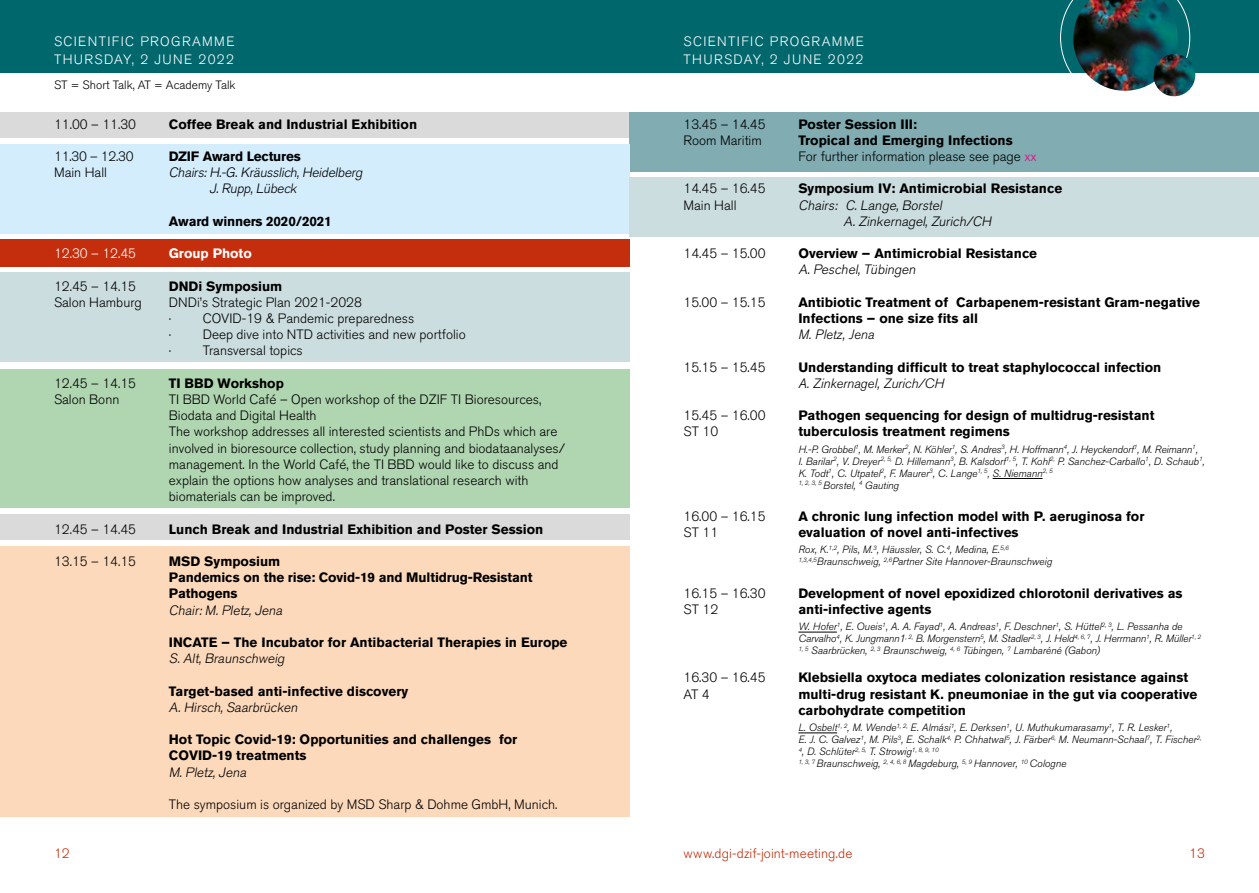
<style>
.page{position:relative;width:1259px;height:893px;background:#fff}
.page>*{position:absolute;margin:0;border:0;box-sizing:border-box;transform-origin:0 0}
.t1{font:700 13.5px/16.2px "Akzidenz Grotesk BQ";color:#000}
.t2{font:300 13.5px/16.2px "Akzidenz Grotesk BQ";color:#000}
.t3{font:italic 300 13.5px/16.2px "Akzidenz Grotesk BQ";color:#000}
.t4{font:300 13.5px/18px "Akzidenz Grotesk BQ";letter-spacing:.1em;color:#fff}
.t5{font:italic 300 13.5px "Akzidenz Grotesk BQ";color:#000}
.t6{font:300 13.5px "Akzidenz Grotesk BQ";letter-spacing:.005em;color:#c42e0c}
.t7{font:700 13.5px "Akzidenz Grotesk BQ";color:#fff}
.t8{font:300 12px "Akzidenz Grotesk BQ";color:#000}
.t9{font:italic 300 10.5px/12px "Akzidenz Grotesk BQ";color:#000}
.s1{font-weight:700}
.s2{color:#e6007d}
</style>
<div class="page">
<div style="left:0;top:0;width:1259px;height:72px;background:#00676d"></div>
<svg style="left:1060px;top:10px;width:130px;height:63px"></svg>
<div style="left:0;top:112px;width:629px;height:25px;background:#dadada"></div>
<div style="left:0;top:369px;width:629px;height:138px;background:#b0d6b1"></div>
<div style="left:629px;top:112px;width:630px;height:59px;background:#80acb2"></div>
<div style="left:0;top:514px;width:629px;height:26px;background:#dadada"></div>
<div style="left:0;top:144px;width:629px;height:89px;background:#d4edfc"></div>
<div style="left:0;top:239px;width:629px;height:28px;background:#c42e0c"></div>
<div style="left:0;top:272px;width:629px;height:90px;background:#ccdde0"></div>
<div style="left:0;top:546px;width:629px;height:270px;background:#fcd9bb"></div>
<div style="left:629px;top:177px;width:630px;height:59px;background:#ccdde0"></div>
<hr style="left:992px;top:478px;width:50px;height:1px;background:#000">
<hr style="left:798px;top:632px;width:39px;height:1px;background:#000">
<hr style="left:798px;top:733px;width:39px;height:1px;background:#000">
<img style="left:1066px;top:0;width:119px;height:91px">
<img style="left:1150px;top:54px;width:48px;height:43px">
<p class="t4" style="left:54px;top:32px;width:182px">SCIENTIFIC PROGRAMME<br>THURSDAY, 2 JUNE 2022</p>
<p class="t8" style="left:54px;top:78px;width:183px">ST = Short Talk, AT = Academy Talk</p>
<p class="t2" style="left:54px;top:116px;width:84px">11.00 – 11.30</p>
<p class="t1" style="left:169px;top:116px;width:250px">Coffee Break and Industrial Exhibition</p>
<p class="t2" style="left:54px;top:148px;width:81px">11.30 – 12.30</p>
<p class="t1" style="left:169px;top:148px;width:133px">DZIF Award Lectures</p>
<p class="t2" style="left:54px;top:165px;width:54px">Main Hall</p>
<p class="t3" style="left:209px;top:165px;width:157px;text-indent:-41px">Chairs:H.-G.Kräusslich,Heidelberg<br>J.Rupp,Lübeck</p>
<p class="t1" style="left:169px;top:213px;width:164px">Award winners 2020/2021</p>
<p class="t4" style="left:54px;top:245px;width:84px">12.30 – 12.45</p>
<p class="t7" style="left:169px;top:246px;width:84px">Group Photo</p>
<p class="t2" style="left:54px;top:278px;width:84px">12.45 – 14.15</p>
<p class="t1" style="left:169px;top:278px;width:115px">DNDi Symposium</p>
<p class="t2" style="left:54px;top:294px;width:89px">Salon Hamburg</p>
<p class="t2" style="left:169px;top:294px;width:298px">DNDi’s Strategic Plan 2021-2028<br>· COVID-19 &amp; Pandemic preparedness<br>· Deep dive into NTD activities and new portfolio · Transversal topics</p>
<p class="t2" style="left:54px;top:375px;width:84px">12.45 – 14.15</p>
<p class="t1" style="left:169px;top:375px;width:117px">TI BBD Workshop</p>
<p class="t2" style="left:54px;top:391px;width:67px">Salon Bonn</p>
<p class="t2" style="left:169px;top:391px;width:398px">TI BBD World Café – Open workshop of the DZIF TI Bioresources, Biodata and Digital Health<br>The workshop addresses all interested scientists and PhDs which are involved in bioresource collection, study planning and biodataanalyses/ management. In the World Café, the TI BBD would like to discuss and explain the options how analyses and translational research with biomaterials can be improved.</p>
<p class="t2" style="left:54px;top:521px;width:84px">12.45 – 14.45</p>
<p class="t1" style="left:169px;top:521px;width:376px">Lunch Break and Industrial Exhibition and Poster Session</p>
<p class="t2" style="left:54px;top:553px;width:84px">13.15 – 14.15</p>
<p class="t1" style="left:169px;top:553px;width:365px">MSD Symposium<br>Pandemics on the rise: Covid-19 and Multidrug-Resistant<br>Pathogens</p>
<p class="t3" style="left:169px;top:602px;width:118px">Chair:M.Pletz,Jena</p>
<p class="t1" style="left:169px;top:634px;width:400px">INCATE – The Incubator for Antibacterial Therapies in Europe</p>
<p class="t3" style="left:169px;top:651px;width:120px">S.Alt,Braunschweig</p>
<p class="t1" style="left:169px;top:683px;width:241px">Target-based anti-infective discovery</p>
<p class="t3" style="left:169px;top:699px;width:133px">A.Hirsch,Saarbrücken</p>
<p class="t1" style="left:169px;top:731px;width:350px">Hot Topic Covid-19: Opportunities and challenges for<br>COVID-19 treatments</p>
<p class="t3" style="left:169px;top:764px;width:82px">M.Pletz,Jena</p>
<p class="t2" style="left:169px;top:796px;width:390px">The symposium is organized by MSD Sharp &amp; Dohme GmbH, Munich.</p>
<p class="t4" style="left:683px;top:32px;width:182px">SCIENTIFIC PROGRAMME<br>THURSDAY, 2 JUNE 2022</p>
<p class="t2" style="left:683px;top:116px;width:84px">13.45 – 14.45</p>
<p class="t1" style="left:798px;top:116px;width:120px">Poster Session III:</p>
<p class="t2" style="left:683px;top:132px;width:80px">Room Maritim</p>
<p class="t2" style="left:798px;top:132px;width:240px"><span class="s1">Tropical and Emerging Infections<br></span>For further information please see page <span class="s2">xx</span></p>
<p class="t2" style="left:683px;top:181px;width:84px">14.45 – 16.45</p>
<p class="t1" style="left:798px;top:181px;width:265px">Symposium IV: Antimicrobial Resistance</p>
<p class="t2" style="left:683px;top:197px;width:54px">Main Hall</p>
<p class="t3" style="left:843px;top:197px;width:152px;text-indent:-45px">Chairs: C.Lange,Borstel<br>A.Zinkernagel,Zurich/CH</p>
<p class="t2" style="left:683px;top:246px;width:84px">14.45 – 15.00</p>
<p class="t1" style="left:798px;top:245px;width:240px">Overview – Antimicrobial Resistance</p>
<p class="t3" style="left:798px;top:262px;width:121px">A.Peschel,Tübingen</p>
<p class="t2" style="left:683px;top:294px;width:84px">15.00 – 15.15</p>
<p class="t1" style="left:798px;top:294px;width:403px">Antibiotic Treatment of Carbapenem-resistant Gram-negative<br>Infections – one size fits all</p>
<p class="t5" style="left:798px;top:327px;width:78px">M. Pletz, Jena</p>
<p class="t2" style="left:683px;top:359px;width:84px">15.15 – 15.45</p>
<p class="t1" style="left:798px;top:359px;width:364px">Understanding difficult to treat staphylococcal infection</p>
<p class="t5" style="left:798px;top:376px;width:147px">A. Zinkernagel, Zurich/CH</p>
<p class="t2" style="left:683px;top:408px;width:84px">15.45 – 16.00</p>
<p class="t1" style="left:798px;top:407px;width:358px">Pathogen sequencing for design of multidrug-resistant</p>
<p class="t2" style="left:683px;top:424px;width:36px">ST 10</p>
<p class="t1" style="left:798px;top:424px;width:213px">tuberculosis treatment regimens</p>
<p class="t9" style="left:798px;top:443px;width:408px">H.-P. Grobbel<sup>1</sup>, M. Merker<sup>2</sup>, N. Köhler<sup>1</sup>, S. Andres<sup>3</sup>, H. Hoffmann<sup>4</sup>, J. Heyckendorf<sup>1</sup>, M. Reimann<sup>1</sup>, I. Barilar<sup>2</sup>, V. Dreyer<sup>2,</sup> <sup>5,</sup> D. Hillemann<sup>3</sup>, B. Kalsdorf<sup>1,</sup> <sup>5</sup>, T. Kohl<sup>2,</sup> P. Sanchez-Carballo<sup>1</sup>, D. Schaub<sup>1</sup>, K. Todt<sup>1</sup>, C. Utpatel<sup>2</sup>, F. Maurer<sup>3</sup>, C. Lange<sup>1,</sup> <sup>5</sup>, S. Niemann<sup>2,</sup> <sup>5<br>1,</sup> <sup>2,</sup> <sup>3,</sup> <sup>5</sup> Borstel, <sup>4</sup> Gauting</p>
<p class="t2" style="left:683px;top:508px;width:84px">16.00 – 16.15</p>
<p class="t1" style="left:798px;top:508px;width:347px">A chronic lung infection model with P. aeruginosa for</p>
<p class="t2" style="left:683px;top:525px;width:36px">ST 11</p>
<p class="t1" style="left:798px;top:524px;width:222px">evaluation of novel anti-infectives</p>
<p class="t9" style="left:798px;top:544px;width:255px">Rox, K.<sup>1,2</sup>, Pils, M.<sup>3</sup>, Häussler, S. C.<sup>4</sup>, Medina, E.<sup>5,6<br>1,3,4,5</sup>Braunschweig, <sup>2,6</sup>Partner Site Hannover-Braunschweig</p>
<p class="t2" style="left:683px;top:585px;width:84px">16.15 – 16.30</p>
<p class="t1" style="left:798px;top:585px;width:386px">Development of novel epoxidized chlorotonil derivatives as</p>
<p class="t2" style="left:683px;top:601px;width:36px">ST 12</p>
<p class="t1" style="left:798px;top:601px;width:134px">anti-infective agents</p>
<p class="t9" style="left:798px;top:621px;width:404px">W. Hofer<sup>1</sup>, E. Oueis<sup>1</sup>, A. A. Fayad<sup>1</sup>, A. Andreas<sup>1</sup>, F. Deschner<sup>1</sup>, S. Hüttel<sup>2,</sup> <sup>3</sup>, L. Pessanha de<br>Carvalho<sup>4</sup>, K. Jungmann1<sup>,</sup> <sup>2,</sup> B. Morgenstern<sup>5</sup>, M. Stadler<sup>2,</sup> <sup>3</sup>, J. Held<sup>4,</sup> <sup>6,</sup> <sup>7</sup>, J. Herrmann<sup>1</sup>, R. Müller<sup>1,</sup> <sup>2<br>1,</sup> <sup>5</sup> Saarbrücken, <sup>2,</sup> <sup>3</sup> Braunschweig, <sup>4,</sup> <sup>6</sup> Tübingen, <sup>7</sup> Lambaréné (Gabon)</p>
<p class="t2" style="left:683px;top:670px;width:84px">16.30 – 16.45</p>
<p class="t1" style="left:798px;top:670px;width:391px">Klebsiella oxytoca mediates colonization resistance against</p>
<p class="t2" style="left:683px;top:686px;width:28px">AT 4</p>
<p class="t1" style="left:798px;top:686px;width:400px">multi-drug resistant K. pneumoniae in the gut via cooperative carbohydrate competition</p>
<p class="t9" style="left:798px;top:721px;width:405px">L. Osbelt<sup>1,</sup> <sup>2</sup>, M. Wende<sup>1,</sup> <sup>2,</sup> E. Almási<sup>1</sup>, E. Derksen<sup>1</sup>, U. Muthukumarasamy<sup>1</sup>, T. R. Lesker<sup>1</sup>,<br>E. J. C. Galvez<sup>1</sup>, M. Pils<sup>3</sup>, E. Schalk<sup>4,</sup> P. Chhatwal<sup>5</sup>, J. Färber<sup>6,</sup> M. Neumann-Schaal<sup>7</sup>, T. Fischer<sup>2, 4</sup>, D. Schlüter<sup>2,</sup> <sup>5,</sup> T. Strowig<sup>1,</sup> <sup>8,</sup> <sup>9,</sup> <sup>10<br>1,</sup> <sup>3,</sup> <sup>7</sup> Braunschweig, <sup>2,</sup> <sup>4,</sup> <sup>6,</sup> <sup>8</sup> Magdeburg, <sup>5,</sup> <sup>9</sup> Hannover, <sup>10</sup> Cologne</p>
<p class="t6" style="left:54px;top:846px;width:17px">12</p>
<p class="t6" style="left:683px;top:846px;width:170px">www.dgi-dzif-joint-meeting.de</p>
<p class="t6" style="left:1189px;top:846px;width:17px">13</p>
</div>
